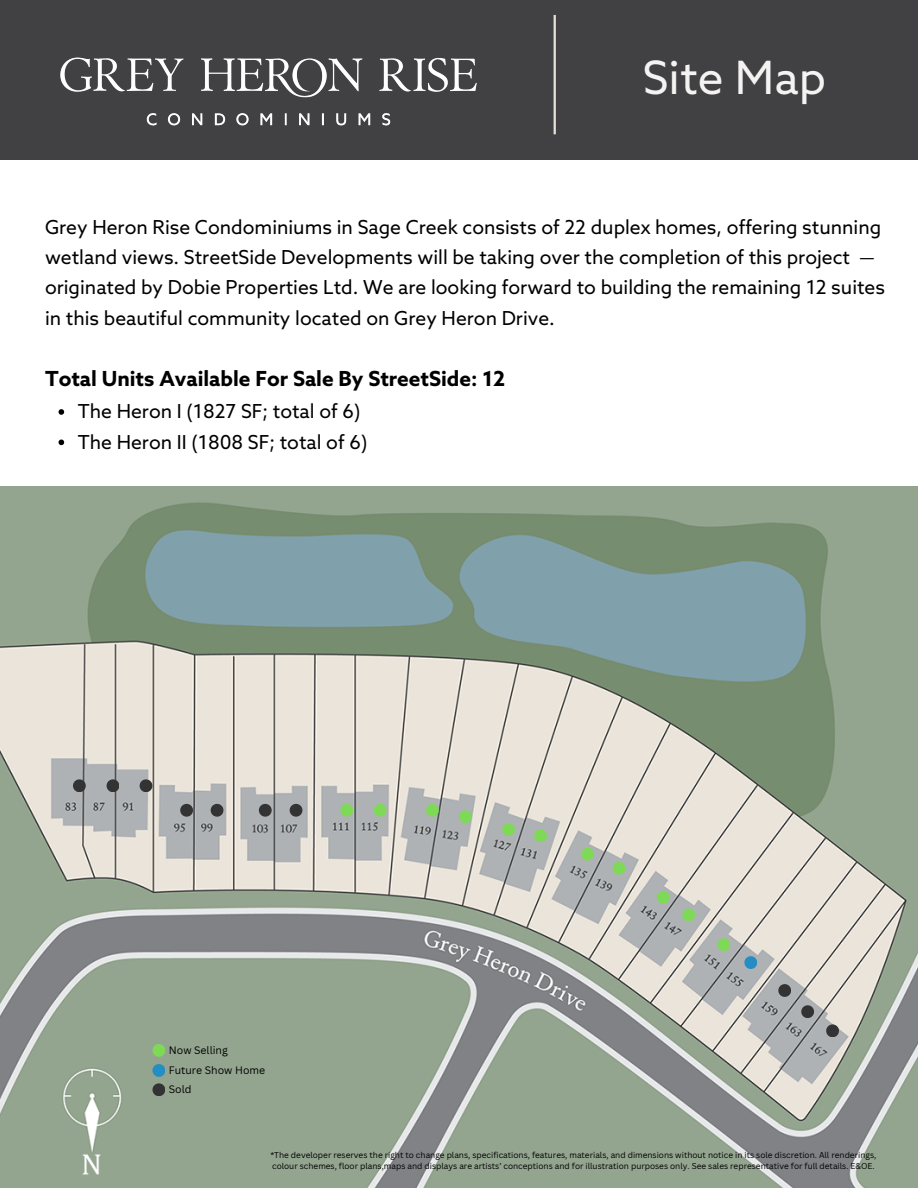
<style>
.page{position:relative;width:918px;height:1188px;background:#fff}
.page>*{position:absolute;margin:0;border:0;box-sizing:border-box;transform-origin:0 0}
.t1{font:45.9px "Azo Sans";color:#f4f3f2}
.t2{font:700 20.85px "Azo Sans";color:#000}
.t3{font:19.35px/30.3px "Azo Sans";color:#000}
.t4{font:10.5px "Canva Sans";color:#000}
.t5{font:8.25px/10.9px "Canva Sans";color:#000}
</style>
<div class="page">
<div style="left:0;top:0;width:918px;height:160px;background:#414042"></div>
<hr style="left:554px;top:15px;width:2px;height:119px;background:#e9e2d9">
<img style="left:60px;top:57px;width:417px;height:69px">
<img style="left:0;top:486px;width:918px;height:702px">
<svg style="left:657px;top:891px;width:12px;height:12px"></svg>
<svg style="left:59px;top:409px;width:5px;height:6px"></svg>
<svg style="left:59px;top:440px;width:5px;height:5px"></svg>
<svg style="left:682px;top:909px;width:13px;height:12px"></svg>
<svg style="left:717px;top:938px;width:13px;height:13px"></svg>
<svg style="left:744px;top:956px;width:13px;height:13px"></svg>
<svg style="left:152px;top:1044px;width:13px;height:12px"></svg>
<svg style="left:152px;top:1064px;width:13px;height:12px"></svg>
<svg style="left:613px;top:862px;width:12px;height:12px"></svg>
<svg style="left:581px;top:848px;width:13px;height:12px"></svg>
<svg style="left:534px;top:829px;width:12px;height:13px"></svg>
<svg style="left:502px;top:823px;width:13px;height:12px"></svg>
<svg style="left:459px;top:810px;width:12px;height:13px"></svg>
<svg style="left:426px;top:804px;width:12px;height:12px"></svg>
<svg style="left:374px;top:804px;width:12px;height:12px"></svg>
<svg style="left:340px;top:804px;width:13px;height:12px"></svg>
<svg style="left:152px;top:1083px;width:13px;height:13px"></svg>
<svg style="left:73px;top:779px;width:12px;height:13px"></svg>
<svg style="left:107px;top:779px;width:12px;height:13px"></svg>
<svg style="left:140px;top:779px;width:12px;height:13px"></svg>
<svg style="left:180px;top:804px;width:13px;height:12px"></svg>
<svg style="left:211px;top:804px;width:12px;height:12px"></svg>
<svg style="left:259px;top:804px;width:12px;height:12px"></svg>
<svg style="left:290px;top:804px;width:12px;height:12px"></svg>
<svg style="left:778px;top:984px;width:13px;height:12px"></svg>
<svg style="left:801px;top:1005px;width:13px;height:13px"></svg>
<svg style="left:826px;top:1024px;width:13px;height:13px"></svg>
<p class="t1" style="left:643px;top:54px;width:185px">Site Map</p>
<p class="t3" style="left:45px;top:213px;width:842px">Grey Heron Rise Condominiums in Sage Creek consists of 22 duplex homes, offering stunning wetland views. StreetSide Developments will be taking over the completion of this project — originated by Dobie Properties Ltd. We are looking forward to building the remaining 12 suites in this beautiful community located on Grey Heron Drive.</p>
<p class="t2" style="left:45px;top:367px;width:462px">Total Units Available For Sale By StreetSide: 12</p>
<p class="t3" style="left:78px;top:398px;width:284px">The Heron I (1827 SF; total of 6)</p>
<p class="t3" style="left:78px;top:428px;width:291px">The Heron II (1808 SF; total of 6)</p>
<p class="t4" style="left:169px;top:1043px;width:60px">Now Selling</p>
<p class="t4" style="left:169px;top:1082px;width:24px">Sold</p>
<p class="t4" style="left:169px;top:1062px;width:98px">Future Show Home</p>
<p class="t5" style="left:270px;top:1149px;width:607px">*The developer reserves the right to change plans, specifications, features, materials, and dimensions without notice in its sole discretion. All renderings, colour schemes, floor plans,maps and displays are artists’ conceptions and for illustration purposes only. See sales representative for full details. E&amp;OE.</p>
</div>
